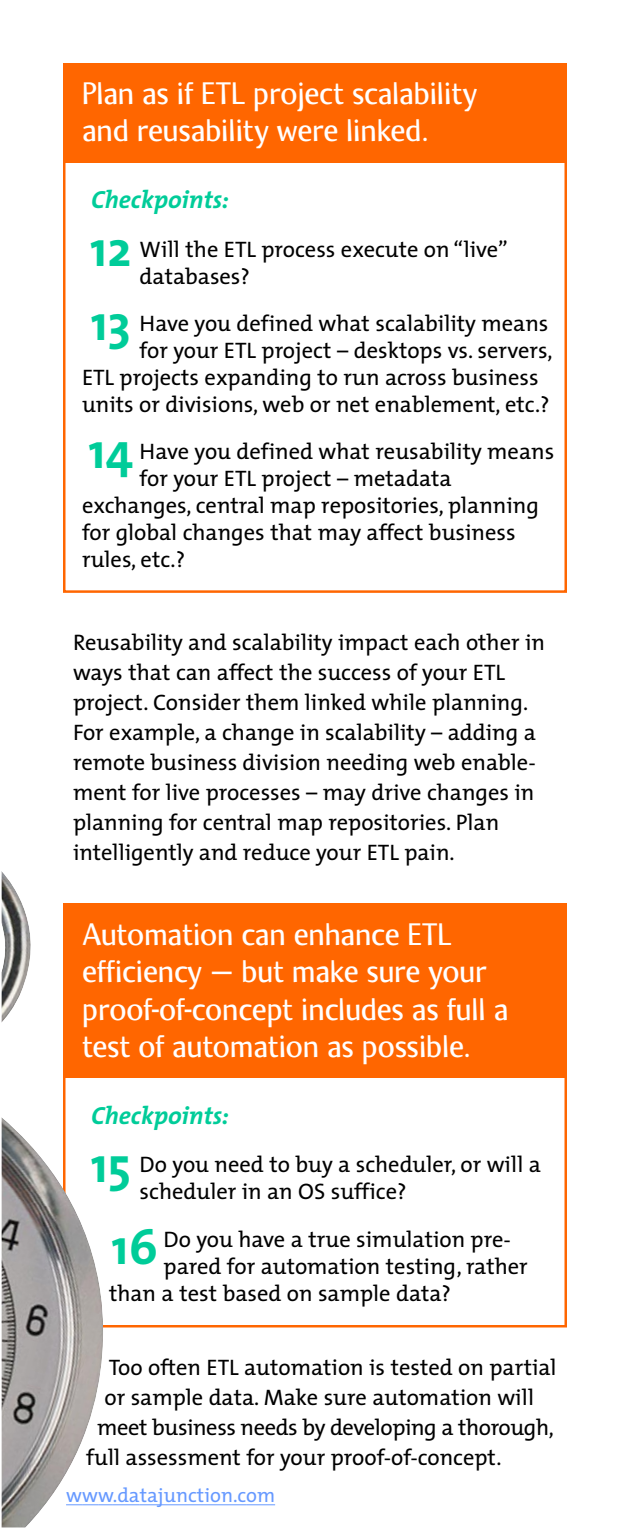
<style>
.page{position:relative;width:630px;height:1530px;background:#fff}
.page>*{position:absolute;margin:0;border:0;box-sizing:border-box;transform-origin:0 0}
.t1{font:700 50px "The Mix";color:#0c9}
.t2{font:32.5px/37.5px "Keule Sans Serif EF";color:#fff}
.t3{font:italic 700 25px "The Mix";color:#0c9}
.t4{font:22.5px/30px "The Mix";color:#000}
.t5{font:22.5px "The Mix";letter-spacing:-.02em;color:#000}
.t6{font:20px "The Mix";color:#69f}
</style>
<div class="page">
<div style="left:63px;top:63px;width:504px;height:99px;background:#f60"></div>
<div style="left:63px;top:903px;width:504px;height:175px;background:#f60"></div>
<svg style="left:125px;top:1504px;width:15px;height:1px"></svg>
<hr style="left:140px;top:1504px;width:57px;height:1px;background:#69f">
<hr style="left:197px;top:1504px;width:49px;height:1px;background:#69f">
<svg style="left:246px;top:1504px;width:29px;height:1px"></svg>
<img style="left:1px;top:871px;width:124px;height:657px">
<h2 class="t2" style="left:82px;top:77px;width:397px">Plan as if ETL project scalability and reusability were linked.</h2>
<p class="t3" style="left:91px;top:191px;width:140px">Checkpoints:</p>
<p class="t4" style="left:140px;top:238px;width:370px;line-height:27px">Will the ETL process execute on “live” databases?</p>
<p class="t4" style="left:140px;top:310px;width:410px">Have you defined what scalability means</p>
<p class="t4" style="left:140px;top:337px;width:414px">for your ETL project – desktops vs. servers,</p>
<p class="t4" style="left:82px;top:364px;width:458px">ETL projects expanding to run across business</p>
<p class="t4" style="left:82px;top:391px;width:469px">units or divisions, web or net enablement, etc.?</p>
<p class="t4" style="left:140px;top:438px;width:416px">Have you defined what reusability means</p>
<p class="t4" style="left:140px;top:465px;width:313px">for your ETL project – metadata</p>
<p class="t4" style="left:82px;top:492px;width:458px">exchanges, central map repositories, planning</p>
<p class="t4" style="left:82px;top:519px;width:435px">for global changes that may affect business</p>
<p class="t4" style="left:82px;top:546px;width:105px">rules, etc.?</p>
<h1 class="t1" style="left:90px;top:231px;width:43px">12</h1>
<h1 class="t1" style="left:91px;top:305px;width:42px">13</h1>
<h1 class="t1" style="left:88px;top:433px;width:46px">14</h1>
<p class="t4" style="left:73px;top:629px;width:474px">Reusability and scalability impact each other in ways that can affect the success of your ETL project. Consider them linked while planning.<br>For example, a change in scalability – adding a remote business division needing web enable&shy;ment for live processes – may drive changes in planning for central map repositories. Plan intelligently and reduce your ETL pain.</p>
<h2 class="t2" style="left:82px;top:918px;width:428px">Automation can enhance ETL efficiency — but make sure your proof-of-concept includes as full a test of automation as possible.</h2>
<p class="t3" style="left:91px;top:1107px;width:140px">Checkpoints:</p>
<p class="t4" style="left:140px;top:1154px;width:403px;line-height:27px">Do you need to buy a scheduler, or will a scheduler in an OS suffice?</p>
<p class="t4" style="left:164px;top:1226px;width:349px">Do you have a true simulation pre-</p>
<p class="t4" style="left:164px;top:1253px;width:366px">pared for automation testing, rather</p>
<p class="t4" style="left:109px;top:1280px;width:344px">than a test based on sample data?</p>
<h1 class="t1" style="left:91px;top:1147px;width:42px">15</h1>
<h1 class="t1" style="left:112px;top:1229px;width:48px">16</h1>
<p class="t4" style="left:109px;top:1354px;width:449px">Too often ETL automation is tested on partial</p>
<p class="t4" style="left:105px;top:1384px;width:431px">or sample data. Make sure automation will</p>
<p class="t5" style="left:97px;top:1419px;width:458px">meet business needs by developing a thorough,</p>
<p class="t4" style="left:86px;top:1444px;width:417px">full assessment for your proof-of-concept.</p>
<p class="t6" style="left:66px;top:1488px;width:211px">www.datajunction.com</p>
</div>
